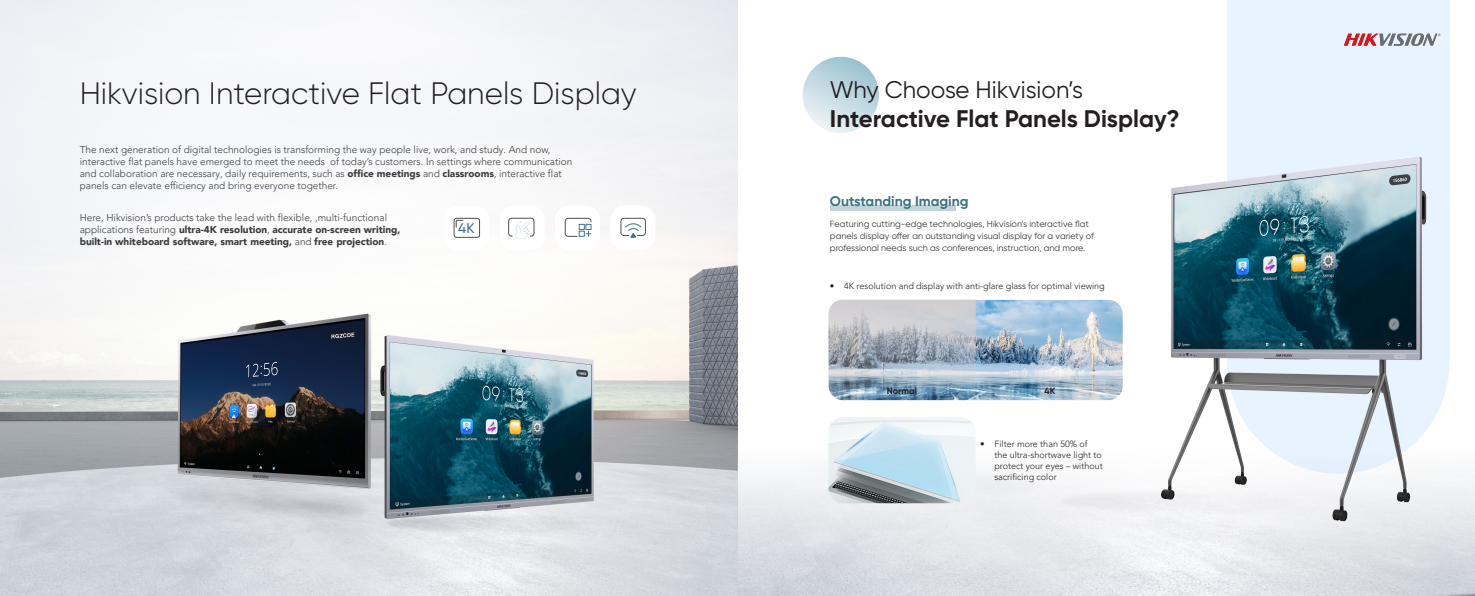
<style>
.page{position:relative;width:1475px;height:596px;background:#fff}
.page>*{position:absolute;margin:0;border:0;box-sizing:border-box;transform-origin:0 0}
.t1{font:300 30.9px "Gilroy";color:#231f20}
.t2{font:700 24px "Gilroy";color:#231f20}
.t3{font:24px "Gilroy";color:#231f20}
.t4{font:700 14px "Gilroy";color:#397285}
.t5{font:500 14px "Gilroy";color:#3e738a}
.t6{font:300 10px/12px "Avenir LT Pro";color:#3b3b3b}
.t7{font:900 10px/12px "Avenir LT Pro";color:#3b3b3b}
.t8{font:9px/12px "Gilroy";color:#3b3b3b}
.t9{font:300 9px/10.8px "Avenir LT Pro";color:#231f20}
.t10{font:700 9px "Gilroy";color:#231f20}
.s1{font-weight:900}
.s2{font-weight:300}
.s3{font-family:"Adobe Song Std";font-weight:300}
</style>
<div class="page">
<img style="left:1px;top:0;width:1473px;height:595px">
<div style="left:444px;top:206px;width:45px;height:45px;background:#fff;border-radius:14px"></div>
<div style="left:555px;top:205px;width:45px;height:45px;background:#fff;border-radius:14px"></div>
<div style="left:499px;top:205px;width:45px;height:45px;background:#fff;border-radius:14px"></div>
<div style="left:610px;top:205px;width:45px;height:45px;background:#fff;border-radius:14px"></div>
<div style="left:453px;top:218px;width:27px;height:20px;border:1px solid #515052;border-radius:2px"></div>
<svg style="left:455px;top:220px;width:8px;height:7px"></svg>
<div style="left:508px;top:218px;width:26px;height:18px;background:#fff;border:1px solid #515052;border-radius:3px"></div>
<svg style="left:513px;top:221px;width:18px;height:18px"></svg>
<div style="left:620px;top:218px;width:25px;height:18px;background:#fff;border:1px solid #515052;border-radius:3px"></div>
<svg style="left:624px;top:223px;width:18px;height:15px"></svg>
<svg style="left:564px;top:217px;width:27px;height:20px"></svg>
<div style="left:1226px;top:0;width:223px;height:119px;background:#e7f3fe"></div>
<img style="left:1152px;top:119px;width:322px;height:451px">
<img style="left:828px;top:417px;width:147px;height:86px">
<img style="left:975px;top:300px;width:147px;height:100px">
<div style="left:829px;top:205px;width:126px;height:6px;background:#c3d4da"></div>
<svg style="left:828px;top:299px;width:147px;height:101px;background:#abb6c1"></svg>
<svg style="left:802px;top:57px;width:76px;height:76px;background:#c4dae3"></svg>
<svg style="left:1343px;top:33px;width:97px;height:13px"></svg>
<p class="t1" style="left:80px;top:75px;width:558px">Hikvision Interactive Flat Panels Display</p>
<p class="t3" style="left:829px;top:75px;width:254px">Why Choose Hikvision’s</p>
<p class="t2" style="left:829px;top:104px;width:351px">Interactive Flat Panels Display?</p>
<p class="t6" style="left:80px;top:143px;width:494px">The next generation of digital technologies is transforming the way people live, work, and study. And now, interactive flat panels have emerged to meet the needs of today’s customers. In settings where communication and collaboration are necessary, daily requirements, such as <span class="s1">office meetings</span> and <span class="s1">classrooms</span>, interactive flat panels can elevate efficiency and bring everyone together.</p>
<p class="t7" style="left:80px;top:211px;width:322px"><span class="s2">Here, Hikvision’s products take the lead with flexible, ,multi-functional applications featuring</span> ultra-4K resolution<span class="s2">,</span> accurate on-screen writing, built-in whiteboard software, smart meeting, <span class="s2">and</span> free projection<span class="s3">.</span></p>
<p class="t4" style="left:829px;top:192px;width:140px">Outstanding Imaging</p>
<h3 class="t5" style="left:458px;top:220px;width:18px">4K</h3>
<p class="t8" style="left:829px;top:217px;width:265px">Featuring cutting-edge technologies, Hikvision’s interactive flat panels display offer an outstanding visual display for a variety of professional needs such as conferences, instruction, and more.</p>
<p class="t9" style="left:829px;top:280px;width:276px">• 4K resolution and display with anti-glare glass for optimal viewing</p>
<p class="t10" style="left:886px;top:384px;width:32px">Normal</p>
<p class="t10" style="left:1044px;top:385px;width:12px">4K</p>
<p class="t9" style="left:994px;top:438px;width:110px;text-indent:-14px">• Filter more than 50% of<br>the ultra-shortwave light to protect your eyes – without sacrificing color</p>
</div>
